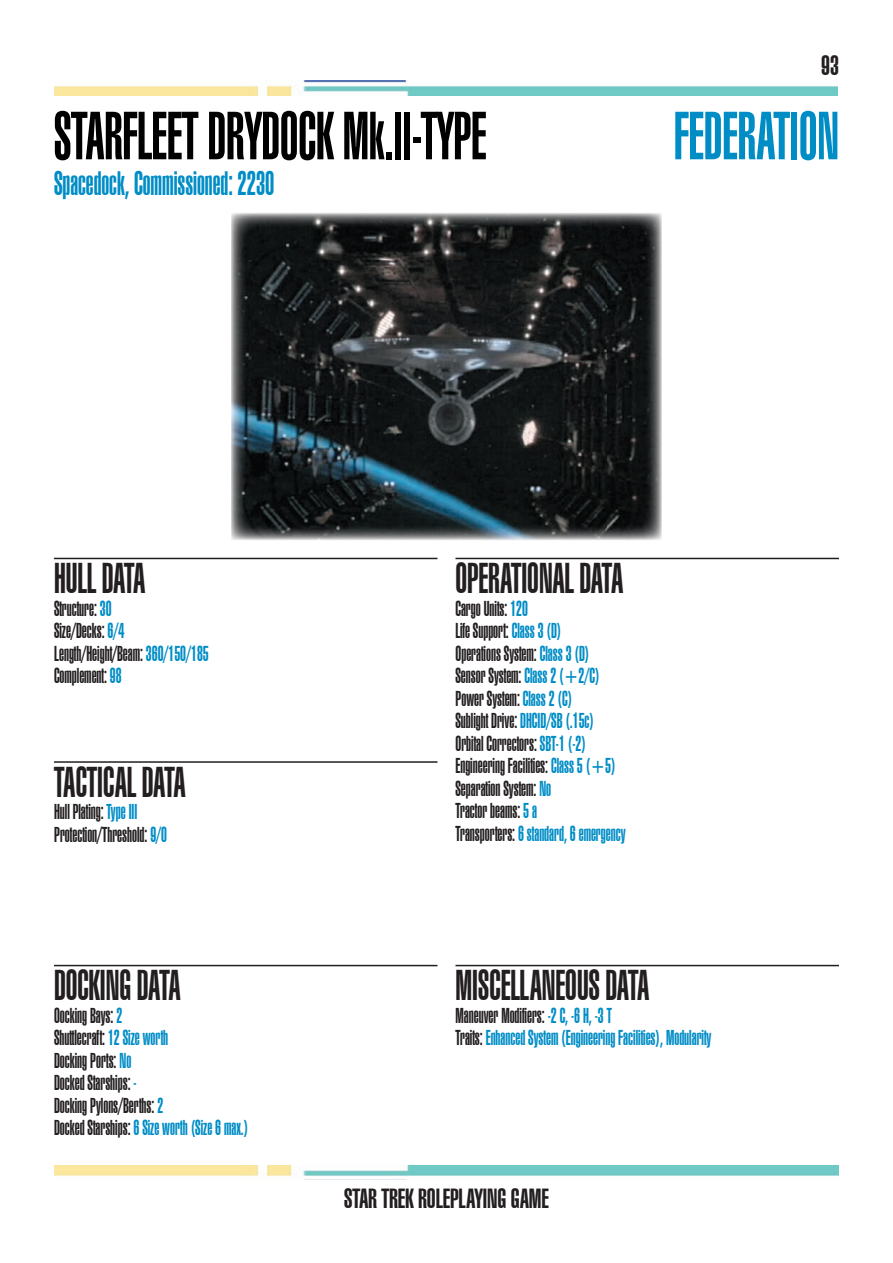
<style>
.page{position:relative;width:893px;height:1263px;background:#fff}
.page>*{position:absolute;margin:0;border:0;box-sizing:border-box;transform-origin:0 0}
.t1{font:900 extra-condensed 66px "Swiss 911 BT";color:#000;scale:.85 1}
.t2{font:900 extra-condensed 66px "Swiss 911 BT";color:#008dc6;scale:.85 1}
.t3{font:900 extra-condensed 42px "Swiss 911 BT";color:#231f20;scale:.85 1}
.t4{font:900 extra-condensed 33px "Swiss 911 BT";color:#008dc6;scale:.85 1}
.t5{font:900 extra-condensed 27px "Swiss 911 BT";color:#231f20}
.t6{font:900 extra-condensed 21px/22.5px "Swiss 911 BT";color:#231f20;scale:.85 1}
.t7{font:900 extra-condensed 21px/22.5px "Swiss 911 BT";color:#008dc6;scale:.85 1}
.s1{color:#008dc6}
.s2{color:#231f20}
</style>
<div class="page">
<img style="left:54px;top:1165px;width:784px;height:15px">
<img style="left:54px;top:81px;width:783px;height:15px">
<img style="left:231px;top:213px;width:431px;height:327px">
<hr style="left:54px;top:558px;width:383px;height:1px;background:#231f20">
<hr style="left:54px;top:761px;width:383px;height:2px;background:#231f20">
<hr style="left:54px;top:965px;width:383px;height:1px;background:#231f20">
<hr style="left:455px;top:558px;width:384px;height:1px;background:#231f20">
<hr style="left:455px;top:965px;width:384px;height:1px;background:#231f20">
<p class="t5" style="left:821px;top:50px;width:19px">93</p>
<h1 class="t1" style="left:54px;top:100px;width:510px">STARFLEET DRYDOCK Mk.II-TYPE</h1>
<h1 class="t2" style="left:674px;top:100px;width:196px">FEDERATION</h1>
<h3 class="t4" style="left:54px;top:166px;width:261px">Spacedock, Commissioned: 2230</h3>
<h2 class="t3" style="left:54px;top:555px;width:109px">HULL DATA</h2>
<p class="t6" style="left:54px;top:597px;width:184px">Structure: <span class="s1">30<br></span>Size/Decks: <span class="s1">6/4<br></span>Length/Height/Beam: <span class="s1">360/150/185<br></span>Complement: <span class="s1">98</span></p>
<h2 class="t3" style="left:54px;top:759px;width:156px">TACTICAL DATA</h2>
<p class="t6" style="left:54px;top:801px;width:135px">Hull Plating: <span class="s1">Type III<br></span>Protection/Threshold: <span class="s1">9/0</span></p>
<h2 class="t3" style="left:54px;top:963px;width:150px">DOCKING DATA</h2>
<p class="t6" style="left:54px;top:1005px;width:230px">Oocking Bays: <span class="s1">2<br></span>Shuttlecraft: <span class="s1">12 Size worth<br></span>Docking Ports: <span class="s1">No<br></span>Docked Starships: <span class="s1">-<br></span>Docking Pylons/Berths: <span class="s1">2<br></span>Docked Starships: <span class="s1">6 Size worth (Size 6 max.)</span></p>
<h2 class="t3" style="left:455px;top:555px;width:199px">OPERATIONAL DATA</h2>
<p class="t6" style="left:455px;top:597px;width:202px">Cargo Units: <span class="s1">120<br></span>Life Support: <span class="s1">Class 3 (D)<br></span>Operations System: <span class="s1">Class 3 (D)<br></span>Sensor System: <span class="s1">Class 2 (+2/C)<br></span>Power System: <span class="s1">Class 2 (C)<br></span>Sublight Drive: <span class="s1">DHCID/SB (.15c)<br></span>Orbital Correctors: <span class="s1">SBT-1 (-2)<br></span>Engineering Facilities: <span class="s1">Class 5 (+5)<br></span>Separation System: <span class="s1">No<br></span>Tractor beams: <span class="s1">5 a<br></span>Transporters: <span class="s1">6 standard, 6 emergency</span></p>
<h2 class="t3" style="left:455px;top:963px;width:229px">MISCELLANEOUS DATA</h2>
<p class="t7" style="left:455px;top:1005px;width:303px"><span class="s2">Maneuver Modifiers:</span> -2 C, -6 H, -3 T<br><span class="s2">Traits:</span> Enhanced System (Engineering Facilities), Modularity</p>
<p class="t5" style="left:344px;top:1184px;width:206px">STAR TREK ROLEPLAYING GAME</p>
</div>
